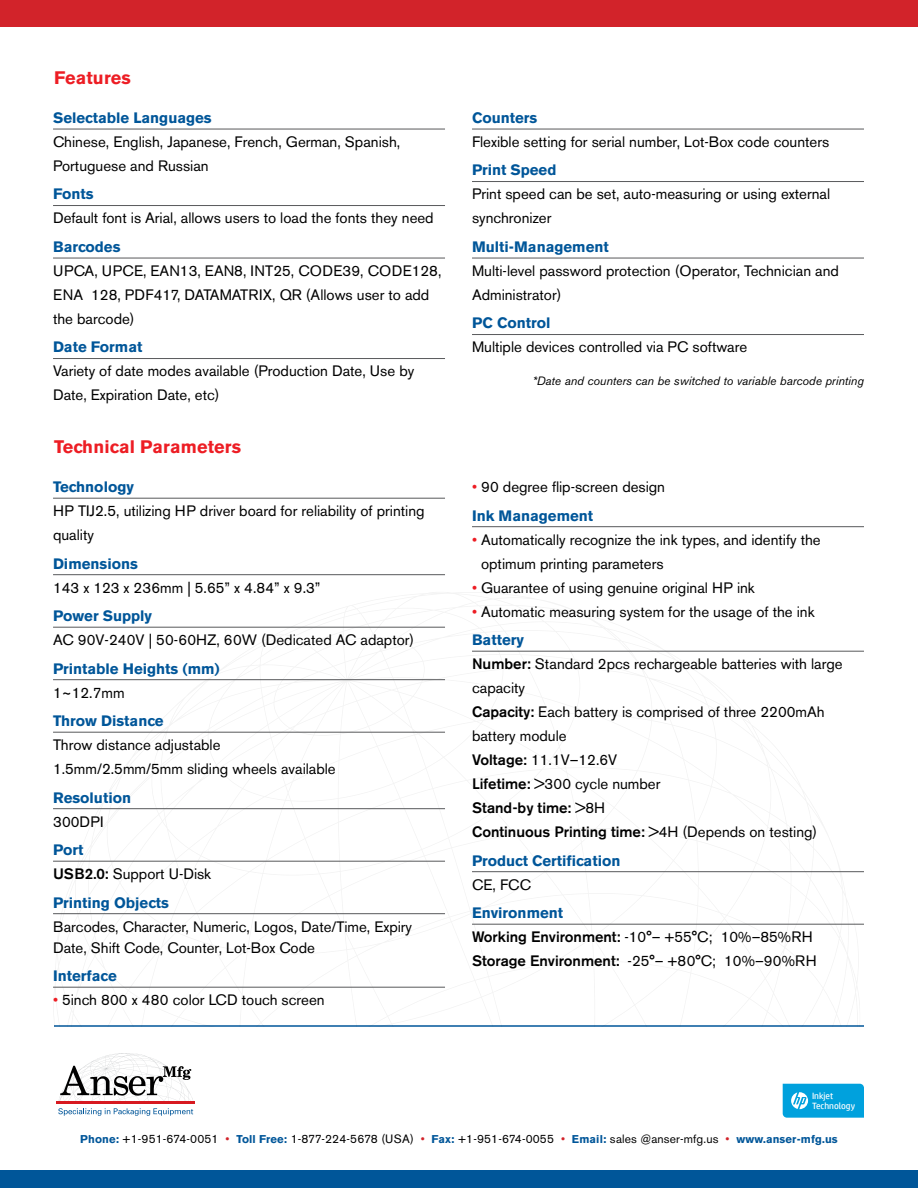
<style>
.page{position:relative;width:918px;height:1188px;background:#fff}
.page>*{position:absolute;margin:0;border:0;box-sizing:border-box;transform-origin:0 0}
.t1{font:700 18px "Akzidenz Grotesk BE";letter-spacing:.01em;color:#ed1d24}
.t2{font:15px/24px "Akzidenz Grotesk BE";color:#000}
.t3{font:700 15px "Akzidenz Grotesk BE";color:#005699}
.t4{font:12px "Akzidenz Grotesk BE";letter-spacing:.01em;color:#000}
.t5{font:italic 12px "Akzidenz Grotesk BE";color:#000}
.t6{font:9.15px/10.1px "HP Simplified";color:#fff}
.s1{font-weight:700;color:#005699}
.s2{font-weight:500}
.s3{color:#ed1d24}
.s4{font-weight:700;font-size:11.25px;color:#005699}
.s5{color:#d2232a}
</style>
<div class="page">
<svg style="left:56px;top:1053px;width:139px;height:63px"></svg>
<div style="left:0;top:0;width:918px;height:27px;background:#d2232a"></div>
<div style="left:0;top:1170px;width:918px;height:18px;background:#005699"></div>
<svg style="left:783px;top:1084px;width:81px;height:33px;background:#0ea6de"></svg>
<hr style="left:54px;top:1025px;width:810px;height:2px;background:#005699">
<svg style="left:53px;top:592px;width:807px;height:435px"></svg>
<hr style="left:53px;top:129px;width:392px;height:1px;background:#58595b">
<hr style="left:53px;top:205px;width:392px;height:1px;background:#58595b">
<hr style="left:53px;top:258px;width:392px;height:1px;background:#58595b">
<hr style="left:53px;top:358px;width:392px;height:1px;background:#58595b">
<hr style="left:472px;top:129px;width:392px;height:1px;background:#58595b">
<hr style="left:472px;top:181px;width:392px;height:1px;background:#58595b">
<hr style="left:472px;top:258px;width:392px;height:1px;background:#58595b">
<hr style="left:472px;top:334px;width:392px;height:1px;background:#58595b">
<hr style="left:53px;top:498px;width:392px;height:1px;background:#58595b">
<hr style="left:53px;top:574px;width:392px;height:1px;background:#58595b">
<hr style="left:53px;top:627px;width:392px;height:1px;background:#58595b">
<hr style="left:53px;top:679px;width:392px;height:1px;background:#58595b">
<hr style="left:53px;top:732px;width:392px;height:1px;background:#58595b">
<hr style="left:53px;top:808px;width:392px;height:1px;background:#58595b">
<hr style="left:53px;top:861px;width:392px;height:1px;background:#58595b">
<hr style="left:53px;top:913px;width:392px;height:1px;background:#58595b">
<hr style="left:53px;top:987px;width:392px;height:1px;background:#58595b">
<hr style="left:472px;top:526px;width:392px;height:1px;background:#58595b">
<hr style="left:472px;top:651px;width:392px;height:1px;background:#58595b">
<hr style="left:472px;top:871px;width:392px;height:1px;background:#58595b">
<hr style="left:472px;top:924px;width:392px;height:1px;background:#58595b">
<p class="t1" style="left:54px;top:67px;width:79px">Features</p>
<p class="t3" style="left:53px;top:109px;width:160px">Selectable Languages</p>
<p class="t2" style="left:53px;top:130px;width:349px">Chinese, English, Japanese, French, German, Spanish,<br>Portuguese and Russian</p>
<p class="t3" style="left:53px;top:185px;width:42px">Fonts</p>
<p class="t2" style="left:53px;top:206px;width:382px">Default font is Arial, allows users to load the fonts they need</p>
<p class="t3" style="left:53px;top:238px;width:69px">Barcodes</p>
<p class="t2" style="left:53px;top:259px;width:390px">UPCA, UPCE, EAN13, EAN8, INT25, CODE39, CODE128,<br>ENA 128, PDF417, DATAMATRIX, QR (Allows user to add the barcode)</p>
<p class="t3" style="left:53px;top:338px;width:91px">Date Format</p>
<p class="t2" style="left:53px;top:359px;width:363px">Variety of date modes available (Production Date, Use by<br>Date, Expiration Date, etc)</p>
<p class="t1" style="left:54px;top:436px;width:189px">Technical Parameters</p>
<p class="t3" style="left:53px;top:478px;width:82px">Technology</p>
<p class="t2" style="left:53px;top:499px;width:373px">HP TIJ2.5, utilizing HP driver board for reliability of printing quality</p>
<p class="t3" style="left:53px;top:555px;width:87px">Dimensions</p>
<p class="t2" style="left:53px;top:575px;width:269px">143 x 123 x 236mm | 5.65” x 4.84” x 9.3”</p>
<p class="t3" style="left:53px;top:607px;width:101px">Power Supply</p>
<p class="t2" style="left:53px;top:628px;width:363px">AC 90V-240V | 50-60HZ, 60W (Dedicated AC adaptor)</p>
<p class="t3" style="left:53px;top:660px;width:168px">Printable Heights (mm)</p>
<p class="t2" style="left:53px;top:680px;width:73px">1~12.7mm</p>
<p class="t3" style="left:53px;top:712px;width:112px">Throw Distance</p>
<p class="t2" style="left:53px;top:733px;width:284px">Throw distance adjustable<br>1.5mm/2.5mm/5mm sliding wheels available</p>
<p class="t3" style="left:53px;top:789px;width:80px">Resolution</p>
<p class="t2" style="left:53px;top:809px;width:52px">300DPI</p>
<p class="t2" style="left:53px;top:838px;width:160px"><span class="s1">Port<br></span><span class="s2">USB2.0:</span> Support U-Disk</p>
<p class="t3" style="left:53px;top:894px;width:117px">Printing Objects</p>
<p class="t2" style="left:53px;top:916px;width:361px;line-height:21px">Barcodes, Character, Numeric, Logos, Date/Time, Expiry<br>Date, Shift Code, Counter, Lot-Box Code</p>
<p class="t3" style="left:53px;top:967px;width:65px">Interface</p>
<p class="t2" style="left:53px;top:988px;width:273px"><span class="s3">•</span> 5inch 800 x 480 color LCD touch screen</p>
<p class="t3" style="left:472px;top:109px;width:67px">Counters</p>
<p class="t2" style="left:472px;top:130px;width:359px">Flexible setting for serial number, Lot-Box code counters</p>
<p class="t3" style="left:472px;top:161px;width:86px">Print Speed</p>
<p class="t2" style="left:472px;top:182px;width:360px">Print speed can be set, auto-measuring or using external synchronizer</p>
<p class="t3" style="left:472px;top:238px;width:138px">Multi-Management</p>
<p class="t2" style="left:472px;top:259px;width:368px">Multi-level password protection (Operator, Technician and<br>Administrator)</p>
<p class="t3" style="left:472px;top:314px;width:80px">PC Control</p>
<p class="t2" style="left:472px;top:335px;width:277px">Multiple devices controlled via PC software</p>
<p class="t5" style="left:532px;top:374px;width:333px">*Date and counters can be switched to variable barcode printing</p>
<p class="t2" style="left:472px;top:473px;width:195px;line-height:28.5px"><span class="s3">•</span> 90 degree flip-screen design<br><span class="s1">Ink Management</span></p>
<p class="t2" style="left:481px;top:527px;width:341px;text-indent:-9px"><span class="s3">•</span> Automatically recognize the ink types, and identify the optimum printing parameters</p>
<p class="t2" style="left:472px;top:575px;width:284px"><span class="s3">•</span> Guarantee of using genuine original HP ink</p>
<p class="t2" style="left:472px;top:597px;width:344px;line-height:28.5px"><span class="s3">•</span> Automatic measuring system for the usage of the ink<br><span class="s1">Battery</span></p>
<p class="t2" style="left:472px;top:652px;width:372px"><span class="s2">Number:</span> Standard 2pcs rechargeable batteries with large capacity<br><span class="s2">Capacity:</span> Each battery is comprised of three 2200mAh battery module<br><span class="s2">Voltage:</span> 11.1V–12.6V<br><span class="s2">Lifetime:</span> &gt;300 cycle number<br><span class="s2">Stand-by time:</span> &gt;8H<br><span class="s2">Continuous Printing time:</span> &gt;4H (Depends on testing)</p>
<p class="t3" style="left:472px;top:852px;width:150px">Product Certification</p>
<p class="t2" style="left:472px;top:872px;width:61px">CE, FCC</p>
<p class="t2" style="left:472px;top:901px;width:346px"><span class="s1">Environment<br></span><span class="s2">Working Environment:</span> -10°– +55°C; 10%–85%RH<br><span class="s2">Storage Environment:</span> -25°– +80°C; 10%–90%RH</p>
<p class="t6" style="left:812px;top:1091px;width:45px">Inkjet<br>Technology</p>
<p class="t4" style="left:80px;top:1132px;width:759px"><span class="s4">Phone:</span> +1-951-674-0051 <span class="s5">•</span> <span class="s4">Toll Free:</span> 1-877-224-5678 (USA) <span class="s5">•</span> <span class="s4">Fax:</span> +1-951-674-0055 <span class="s5">•</span> <span class="s4">Email:</span> sales @anser-mfg.us <span class="s5">•</span> <span class="s4">www.anser-mfg.us</span></p>
</div>
